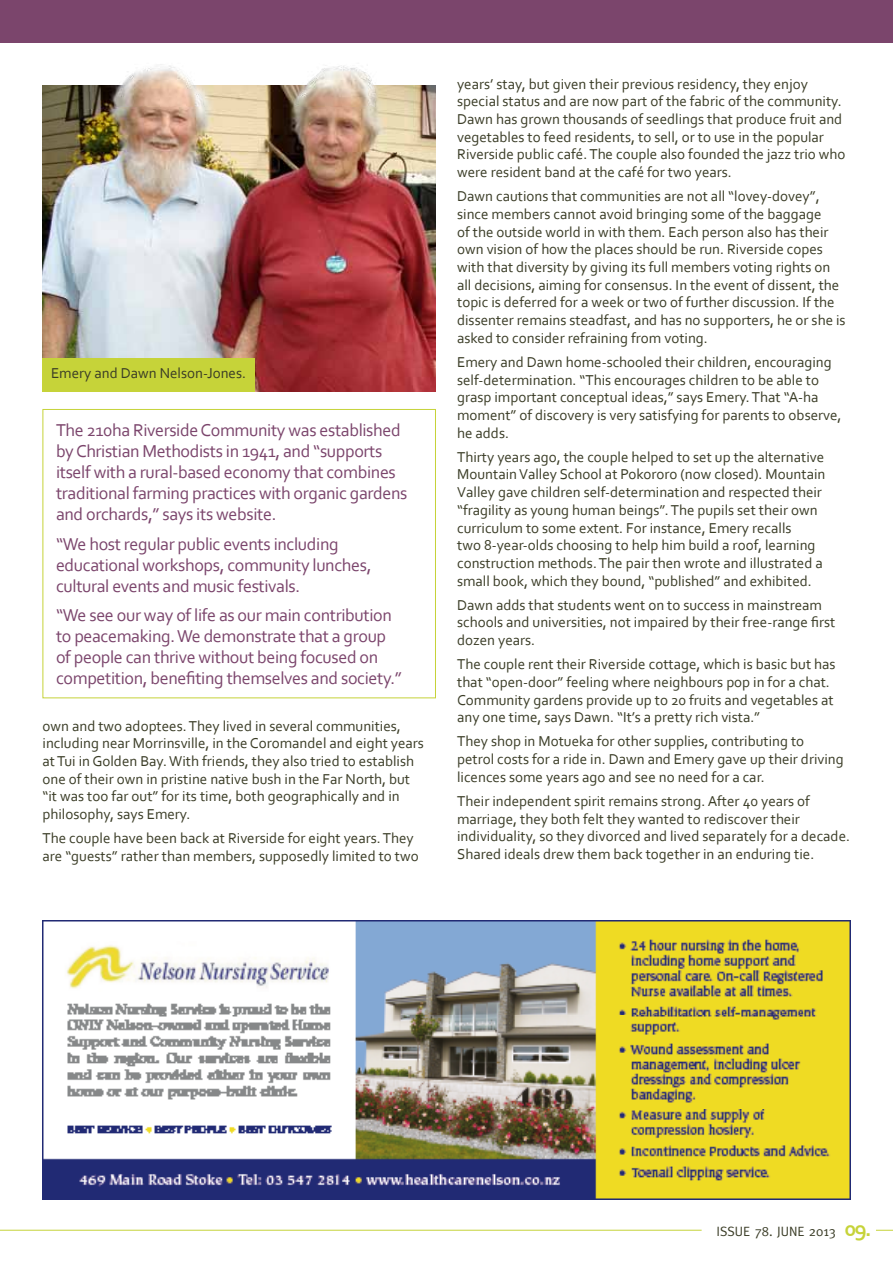
<style>
.page{position:relative;width:893px;height:1263px;background:#fff}
.page>*{position:absolute;margin:0;border:0;box-sizing:border-box;transform-origin:0 0}
.t1{font:18px/21px "Corbel";letter-spacing:-.02em;color:#7b456c}
.t2{font:15px/17.7px "Corbel";color:#3a3c26}
.t3{font:13.5px "Meta";color:#3a3c26}
.s1{font-family:"Corbel";font-weight:700;font-size:22.35px;color:#c6d339}
</style>
<div class="page">
<svg style="left:876px;top:1230px;width:17px;height:1px"></svg>
<hr style="left:0;top:1230px;width:702px;height:1px;background:#c6d339">
<div style="left:0;top:0;width:893px;height:43px;background:#7b456c"></div>
<img style="left:43px;top:921px;width:807px;height:278px">
<img style="left:43px;top:85px;width:393px;height:306px">
<div style="left:43px;top:409px;width:393px;height:289px;border:1px solid #c6d339"></div>
<img style="left:111px;top:64px;width:280px;height:42px">
<div style="left:43px;top:358px;width:212px;height:33px;background:#c6d339"></div>
<p class="t2" style="left:51px;top:363px;width:197px">Emery and Dawn Nelson-Jones.</p>
<p class="t1" style="left:56px;top:419px;width:353px">The 210ha Riverside Community was established by Christian Methodists in 1941, and “supports itself with a rural-based economy that combines traditional farming practices with organic gardens and orchards,” says its website.</p>
<p class="t1" style="left:56px;top:533px;width:317px">“We host regular public events including educational workshops, community lunches, cultural events and music festivals.</p>
<p class="t1" style="left:56px;top:604px;width:347px">“We see our way of life as our main contribution to peacemaking. We demonstrate that a group of people can thrive without being focused on competition, benefiting themselves and society.”</p>
<p class="t2" style="left:43px;top:716px;width:383px">own and two adoptees. They lived in several communities, including near Morrinsville, in the Coromandel and eight years at Tui in Golden Bay. With friends, they also tried to establish one of their own in pristine native bush in the Far North, but “it was too far out” for its time, both geographically and in philosophy, says Emery.</p>
<p class="t2" style="left:43px;top:829px;width:378px">The couple have been back at Riverside for eight years. They are “guests” rather than members, supposedly limited to two</p>
<p class="t2" style="left:457px;top:74px;width:390px">years’ stay, but given their previous residency, they enjoy special status and are now part of the fabric of the community.<br>Dawn has grown thousands of seedlings that produce fruit and vegetables to feed residents, to sell, or to use in the popular Riverside public café. The couple also founded the jazz trio who were resident band at the café for two years.</p>
<p class="t2" style="left:457px;top:187px;width:390px">Dawn cautions that communities are not all “lovey-dovey”, since members cannot avoid bringing some of the baggage<br>of the outside world in with them. Each person also has their own vision of how the places should be run. Riverside copes with that diversity by giving its full members voting rights on all decisions, aiming for consensus. In the event of dissent, the topic is deferred for a week or two of further discussion. If the dissenter remains steadfast, and has no supporters, he or she is asked to consider refraining from voting.</p>
<p class="t2" style="left:457px;top:353px;width:386px">Emery and Dawn home-schooled their children, encouraging self-determination. “This encourages children to be able to grasp important conceptual ideas,” says Emery. That “A-ha moment” of discovery is very satisfying for parents to observe, he adds.</p>
<p class="t2" style="left:457px;top:447px;width:370px">Thirty years ago, the couple helped to set up the alternative Mountain Valley School at Pokororo (now closed). Mountain Valley gave children self-determination and respected their “fragility as young human beings”. The pupils set their own curriculum to some extent. For instance, Emery recalls<br>two 8-year-olds choosing to help him build a roof, learning construction methods. The pair then wrote and illustrated a small book, which they bound, “published” and exhibited.</p>
<p class="t2" style="left:457px;top:595px;width:380px">Dawn adds that students went on to success in mainstream schools and universities, not impaired by their free-range first dozen years.</p>
<p class="t2" style="left:457px;top:655px;width:380px">The couple rent their Riverside cottage, which is basic but has that “open-door” feeling where neighbours pop in for a chat.<br>Community gardens provide up to 20 fruits and vegetables at any one time, says Dawn. “It’s a pretty rich vista.”</p>
<p class="t2" style="left:457px;top:732px;width:388px">They shop in Motueka for other supplies, contributing to petrol costs for a ride in. Dawn and Emery gave up their driving licences some years ago and see no need for a car.</p>
<p class="t2" style="left:457px;top:792px;width:394px">Their independent spirit remains strong. After 40 years of marriage, they both felt they wanted to rediscover their individuality, so they divorced and lived separately for a decade.<br>Shared ideals drew them back together in an enduring tie.</p>
<p class="t3" style="left:716px;top:1224px;width:157px">ISSUE 78. JUNE 2013 <span class="s1">09.</span></p>
</div>
